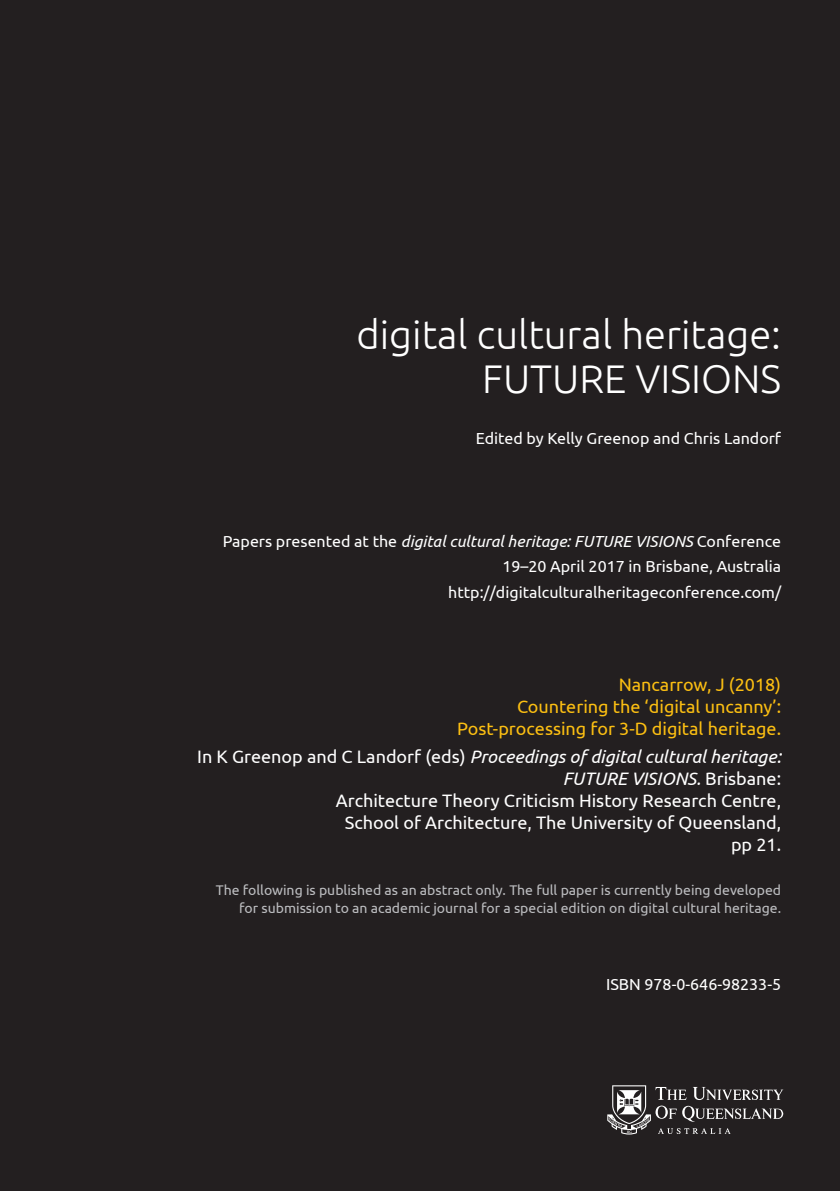
<style>
.page{position:relative;width:840px;height:1191px;background:#fff}
.page>*{position:absolute;margin:0;border:0;box-sizing:border-box;transform-origin:0 0}
.t1{font:300 40px/44px "Ubuntu";color:#fff;text-align:right}
.t2{font:18px/22px "Ubuntu";color:#fff;text-align:right}
.t3{font:18px/22px "Ubuntu";color:#fcbf12;text-align:right}
.t4{font:16px/25.6px "Ubuntu";color:#fff;text-align:right}
.t5{font:14px/18px "Ubuntu";color:#bcbdc0;text-align:right}
.s1{font-style:italic}
</style>
<div class="page">
<div style="left:0;top:0;width:839px;height:1191px;background:#231f20"></div>
<svg style="left:607px;top:1085px;width:175px;height:49px"></svg>
<h1 class="t1" style="left:356px;top:311px;width:426px">digital cultural heritage:<br>FUTURE VISIONS</h1>
<p class="t4" style="left:475px;top:425px;width:306px">Edited by Kelly Greenop and Chris Landorf</p>
<p class="t4" style="left:223px;top:528px;width:559px">Papers presented at the <span class="s1">digital cultural heritage: FUTURE VISIONS</span> Conference<br>19–20 April 2017 in Brisbane, Australia http://digitalculturalheritageconference.com/</p>
<p class="t3" style="left:457px;top:673px;width:325px">Nancarrow, J (2018)<br>Countering the ‘digital uncanny’:<br>Post-processing for 3-D digital heritage.</p>
<p class="t2" style="left:197px;top:745px;width:585px">In K Greenop and C Landorf (eds) <span class="s1">Proceedings of digital cultural heritage:<br>FUTURE VISIONS.</span> Brisbane:<br>Architecture Theory Criticism History Research Centre,<br>School of Architecture, The University of Queensland,<br>pp 21.</p>
<p class="t5" style="left:216px;top:880px;width:566px">The following is published as an abstract only. The full paper is currently being developed for submission to an academic journal for a special edition on digital cultural heritage.</p>
<p class="t4" style="left:605px;top:971px;width:176px">ISBN 978-0-646-98233-5</p>
</div>
